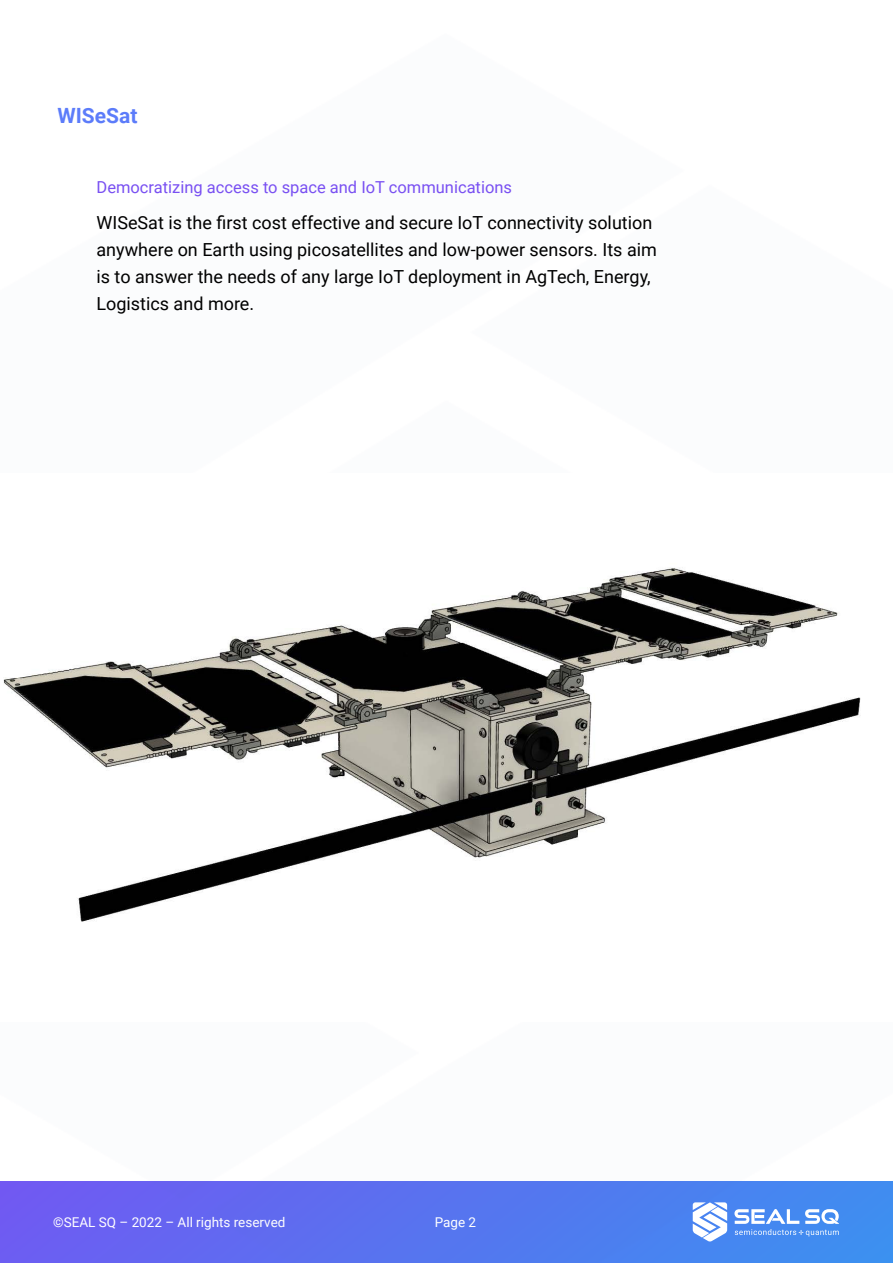
<style>
.page{position:relative;width:893px;height:1263px;background:#fff}
.page>*{position:absolute;margin:0;border:0;box-sizing:border-box;transform-origin:0 0}
.t1{font:700 21px "Roboto";color:#5c7cfa}
.t2{font:18px/27px "Roboto";color:#000}
.t3{font:16.5px "Roboto";color:#7950f2}
.t4{font:13.5px "Roboto";color:#fff}
</style>
<div class="page">
<img style="left:0;top:1181px;width:893px;height:82px">
<img style="left:3px;top:567px;width:858px;height:355px">
<p class="t1" style="left:57px;top:101px;width:82px">WISeSat</p>
<p class="t3" style="left:97px;top:176px;width:417px">Democratizing access to space and IoT communications</p>
<p class="t2" style="left:97px;top:208px;width:562px">WISeSat is the first cost effective and secure IoT connectivity solution anywhere on Earth using picosatellites and low-power sensors. Its aim is to answer the needs of any large IoT deployment in AgTech, Energy, Logistics and more.</p>
<p class="t4" style="left:53px;top:1213px;width:234px">©SEAL SQ – 2022 – All rights reserved</p>
<p class="t4" style="left:435px;top:1213px;width:43px">Page 2</p>
</div>
